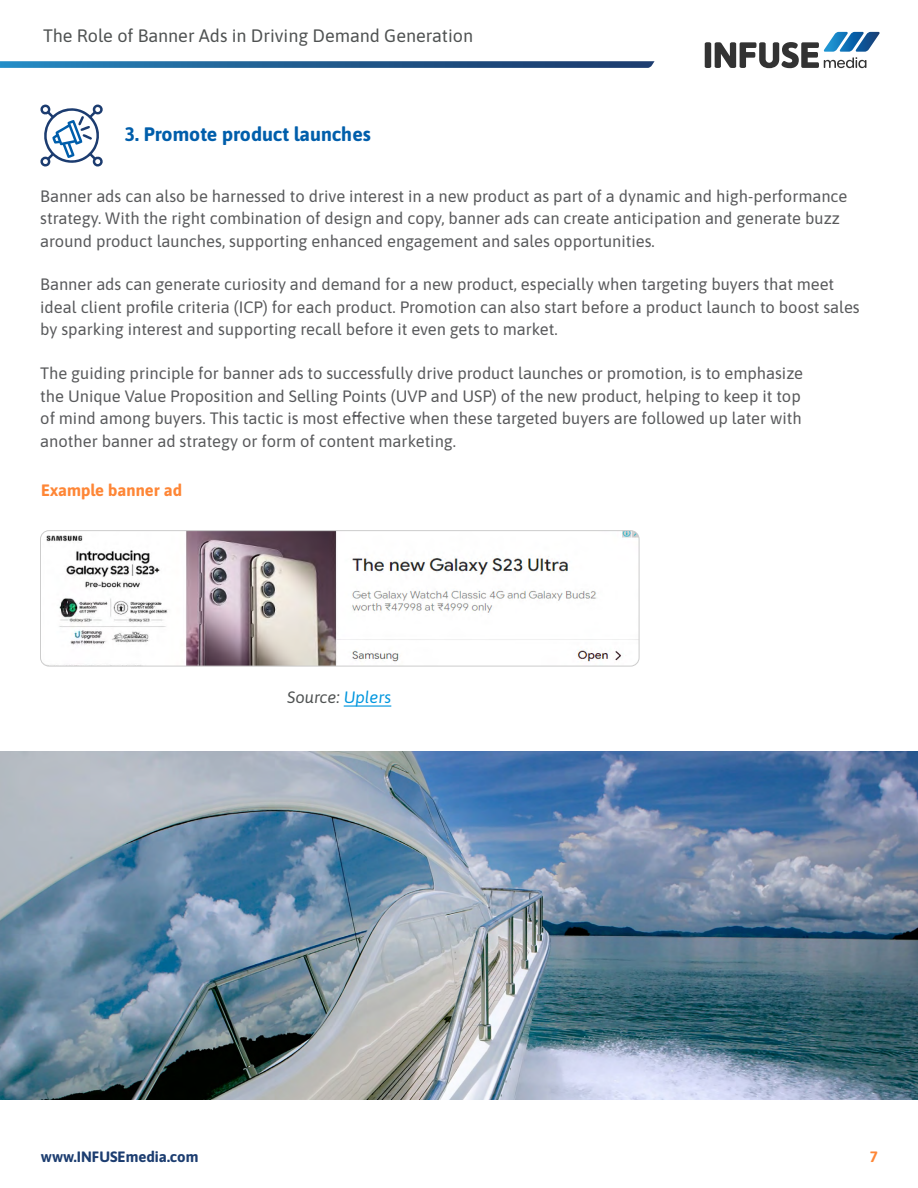
<style>
.page{position:relative;width:918px;height:1188px;background:#fff}
.page>*{position:absolute;margin:0;border:0;box-sizing:border-box;transform-origin:0 0}
.t1{font:700 19.5px "Asap";color:#005eab}
.t2{font:18px "Asap";color:#4f5252}
.t3{font:16.5px/22.5px "Asap";color:#58595b}
.t4{font:700 16.5px "Asap";color:#fe8636}
.t5{font:italic 16.5px "Asap";color:#4f5252}
.t6{font:700 15px "Asap";color:#1c3d70}
.t7{font:700 15px "Asap";color:#fe8636}
.s1{color:#0096de}
</style>
<div class="page">
<svg style="left:0;top:61px;width:655px;height:7px;background:#2b6596"></svg>
<svg style="left:40px;top:104px;width:63px;height:62px"></svg>
<img style="left:40px;top:531px;width:599px;height:135px">
<div style="left:40px;top:530px;width:599px;height:136px;border:1px solid #ccc;border-radius:9px"></div>
<hr style="left:344px;top:705px;width:47px;height:2px;background:#0096de">
<img style="left:0;top:751px;width:918px;height:349px">
<svg style="left:705px;top:32px;width:175px;height:36px"></svg>
<p class="t2" style="left:43px;top:23px;width:431px">The Role of Banner Ads in Driving Demand Generation</p>
<p class="t1" style="left:125px;top:121px;width:248px">3. Promote product launches</p>
<p class="t3" style="left:40px;top:184px;width:809px">Banner ads can also be harnessed to drive interest in a new product as part of a dynamic and high-performance strategy. With the right combination of design and copy, banner ads can create anticipation and generate buzz around product launches, supporting enhanced engagement and sales opportunities.</p>
<p class="t3" style="left:40px;top:272px;width:821px">Banner ads can generate curiosity and demand for a new product, especially when targeting buyers that meet ideal client profile criteria (ICP) for each product. Promotion can also start before a product launch to boost sales by sparking interest and supporting recall before it even gets to market.</p>
<p class="t3" style="left:40px;top:361px;width:764px">The guiding principle for banner ads to successfully drive product launches or promotion, is to emphasize the Unique Value Proposition and Selling Points (UVP and USP) of the new product, helping to keep it top of mind among buyers. This tactic is most effective when these targeted buyers are followed up later with another banner ad strategy or form of content marketing.</p>
<p class="t4" style="left:41px;top:479px;width:143px">Example banner ad</p>
<p class="t5" style="left:287px;top:686px;width:106px">Source: <span class="s1">Uplers</span></p>
<p class="t6" style="left:41px;top:1146px;width:159px">www.INFUSEmedia.com</p>
<p class="t7" style="left:870px;top:1146px;width:10px">7</p>
</div>
